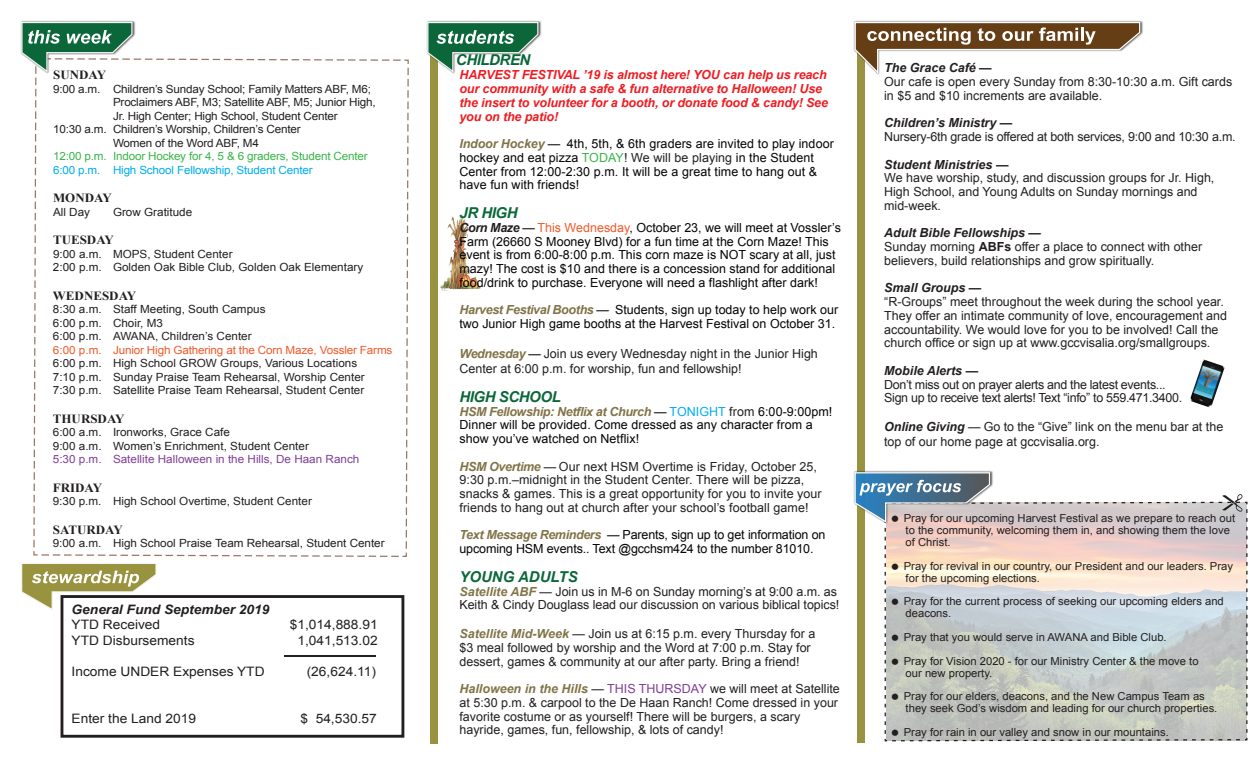
<style>
.page{position:relative;width:1260px;height:765px;background:#fff}
.page>*{position:absolute;margin:0;border:0;box-sizing:border-box;transform-origin:0 0}
.t1{font:italic 700 15px "Arial";letter-spacing:-.03em;color:#0b6739}
.t2{font:italic 700 15px "Arial";color:#0b6739}
.t3{font:13px "Arial";color:#231f20;scale:1.06 1}
.t4{font:italic 700 13px "Arial";color:#231f20;scale:1.06 1}
.t5{font:12.5px/13.8px "Arial";color:#231f20}
.t6{font:12.5px/13.8px "Arial";color:#040504}
.t7{font:italic 700 12.5px/13.8px "Arial";letter-spacing:-.01em;color:#ee1d23}
.t8{font:12.5px/13.8px "Arial";letter-spacing:-.025em;color:#231f20}
.t9{font:italic 700 12.5px "Arial";color:#231f20}
.t10{font:700 12.5px "Times New Roman";color:#231f20;scale:1.04 1}
.t11{font:11.25px/13.5px "Arial";color:#231f20;scale:1.04 1}
.t12{font:11.25px "Arial";letter-spacing:-.015em;color:#f15a29;scale:1.04 1}
.t13{font:11.25px "Arial";letter-spacing:-.015em;color:#3ab54a;scale:1.04 1}
.t14{font:11.25px "Arial";color:#7f3f98;scale:1.04 1}
.t15{font:11.25px "Arial";letter-spacing:-.015em;color:#00aeef;scale:1.04 1}
.t16{font:11px/11.9px "Arial";color:#231f20}
.s1{font-weight:700;font-style:italic;color:#817448}
.s2{color:#3ab54a}
.s3{color:#231f20}
.s4{font-weight:700;font-style:italic;color:#231f20}
.s5{color:#f15a29}
.s6{color:#040504}
.s7{color:#00aeef}
.s8{color:#7f3f98}
.s9{font-weight:700;font-style:italic}
.s10{font-weight:700}
</style>
<div class="page">
<img style="left:440px;top:215px;width:41px;height:75px">
<div style="left:430px;top:24px;width:8px;height:720px;background:#999340"></div>
<div style="left:858px;top:23px;width:7px;height:719px;background:#999340"></div>
<img style="left:426px;top:20px;width:116px;height:33px">
<svg style="left:427px;top:21px;width:112px;height:53px"></svg>
<img style="left:853px;top:20px;width:290px;height:57px">
<svg style="left:854px;top:21px;width:287px;height:54px"></svg>
<img style="left:1190px;top:359px;width:35px;height:49px">
<img style="left:853px;top:469px;width:140px;height:34px">
<div style="left:61px;top:595px;width:343px;height:143px;border:3px solid #231f20"></div>
<svg style="left:20px;top:21px;width:389px;height:591px"></svg>
<hr style="left:284px;top:656px;width:92px;height:1px;background:#231f20">
<svg style="left:854px;top:472px;width:394px;height:270px"></svg>
<p class="t10" style="left:53px;top:67px;width:52px">SUNDAY</p>
<p class="t11" style="left:53px;top:82px;width:307px">9:00 a.m. Children’s Sunday School; Family Matters ABF, M6;</p>
<p class="t11" style="left:113px;top:96px;width:254px">Proclaimers ABF, M3; Satellite ABF, M5; Junior High,</p>
<p class="t11" style="left:113px;top:109px;width:218px">Jr. High Center; High School, Student Center</p>
<p class="t11" style="left:53px;top:123px;width:240px">10:30 a.m. Children’s Worship, Children’s Center</p>
<p class="t11" style="left:113px;top:136px;width:142px">Women of the Word ABF, M4</p>
<p class="t13" style="left:53px;top:149px;width:304px">12:00 p.m. Indoor Hockey for 4, 5 &amp; 6 graders, Student Center</p>
<p class="t15" style="left:53px;top:163px;width:251px">6:00 p.m. High School Fellowship, Student Center</p>
<p class="t10" style="left:53px;top:190px;width:58px">MONDAY</p>
<p class="t11" style="left:53px;top:205px;width:37px">All Day</p>
<p class="t11" style="left:113px;top:205px;width:78px">Grow Gratitude</p>
<p class="t10" style="left:53px;top:232px;width:60px">TUESDAY</p>
<p class="t11" style="left:53px;top:247px;width:300px">9:00 a.m. MOPS, Student Center<br>2:00 p.m. Golden Oak Bible Club, Golden Oak Elementary</p>
<p class="t10" style="left:53px;top:287px;width:82px">WEDNESDAY</p>
<p class="t11" style="left:53px;top:303px;width:206px">8:30 a.m. Staff Meeting, South Campus<br>6:00 p.m. Choir, M3<br>6:00 p.m. AWANA, Children’s Center</p>
<p class="t12" style="left:53px;top:343px;width:328px">6:00 p.m. Junior High Gathering at the Corn Maze, Vossler Farms</p>
<p class="t11" style="left:53px;top:357px;width:301px">6:00 p.m. High School GROW Groups, Various Locations<br>7:10 p.m. Sunday Praise Team Rehearsal, Worship Center<br>7:30 p.m. Satellite Praise Team Rehearsal, Student Center</p>
<p class="t10" style="left:53px;top:410px;width:70px">THURSDAY</p>
<p class="t11" style="left:53px;top:426px;width:248px">6:00 a.m. Ironworks, Grace Cafe<br>9:00 a.m. Women’s Enrichment, Student Center</p>
<p class="t14" style="left:53px;top:452px;width:296px">5:30 p.m. Satellite Halloween in the Hills, De Haan Ranch</p>
<p class="t10" style="left:53px;top:479px;width:49px">FRIDAY</p>
<p class="t11" style="left:53px;top:495px;width:251px">9:30 p.m. High School Overtime, Student Center</p>
<p class="t10" style="left:53px;top:521px;width:69px">SATURDAY</p>
<p class="t11" style="left:53px;top:537px;width:321px">9:00 a.m. High School Praise Team Rehearsal, Student Center</p>
<p class="t4" style="left:72px;top:601px;width:188px">General Fund September 2019</p>
<p class="t3" style="left:72px;top:616px;width:85px">YTD Received</p>
<p class="t3" style="left:290px;top:616px;width:84px">$1,014,888.91</p>
<p class="t3" style="left:72px;top:632px;width:118px">YTD Disbursements</p>
<p class="t3" style="left:297px;top:632px;width:77px">1,041,513.02</p>
<p class="t3" style="left:72px;top:663px;width:184px">Income UNDER Expenses YTD</p>
<p class="t3" style="left:307px;top:663px;width:67px">(26,624.11)</p>
<p class="t3" style="left:72px;top:710px;width:119px">Enter the Land 2019</p>
<p class="t3" style="left:300px;top:710px;width:74px">$ 54,530.57</p>
<p class="t1" style="left:456px;top:50px;width:76px">CHILDREN</p>
<p class="t7" style="left:459px;top:68px;width:370px">HARVEST FESTIVAL ’19 is almost here! YOU can help us reach our community with a safe &amp; fun alternative to Halloween! Use the insert to volunteer for a booth, or donate food &amp; candy! See you on the patio!</p>
<p class="t6" style="left:459px;top:137px;width:376px"><span class="s1">Indoor Hockey</span> — 4th, 5th, &amp; 6th graders are invited to play indoor hockey and eat pizza <span class="s2">TODAY</span><span class="s3">! We will be playing</span> in the Student Center from 12:00-2:30 p.m. It will be a great time to hang out &amp; have fun with friends!</p>
<p class="t1" style="left:459px;top:203px;width:60px">JR HIGH</p>
<p class="t6" style="left:459px;top:221px;width:383px"><span class="s4">Corn Maze</span> — <span class="s5">This Wednesday</span>, October 23, we will meet at Vossler’s Farm (26660 S Mooney Blvd) for a fun time at the Corn Maze! This event is from 6:00-8:00 p.m. This corn maze is NOT scary at all, just mazy! The cost is $10 and there is a concession stand for additional food/drink to purchase. Everyone will need a flashlight after dark!</p>
<p class="t6" style="left:459px;top:303px;width:380px"><span class="s1">Harvest Festival Booths</span> — Students, sign up today to help work our two Junior High game booths at the Harvest Festival on October 31.</p>
<p class="t5" style="left:459px;top:346px;width:360px;line-height:15px"><span class="s1">Wednesday</span> <span class="s6">—</span> Join us every Wednesday night in the Junior High<br>Center at 6:00 p.m. for worship, fun and fellowship!</p>
<p class="t1" style="left:459px;top:387px;width:103px">HIGH SCHOOL</p>
<p class="t6" style="left:459px;top:404px;width:374px"><span class="s1">HSM Fellowship: Netflix at Church</span> — <span class="s7">TONIGHT</span> <span class="s3">from</span> 6:00-9:00pm!<br>Dinner will be provided. Come dressed as any character from a show you’ve watched on Netflix!</p>
<p class="t5" style="left:459px;top:459px;width:364px"><span class="s1">HSM Overtime</span> — Our next HSM Overtime is Friday, October 25, 9:30 p.m.–midnight in the Student Center. There will be pizza, snacks &amp; games. This is a great opportunity for you to invite your friends to hang out at church after your school’s football game!</p>
<p class="t6" style="left:459px;top:528px;width:368px"><span class="s1">Text Message Reminders</span> — Parents, sign up to get information on upcoming HSM events.. Text @gcchsm424 to the number 81010.</p>
<p class="t2" style="left:459px;top:567px;width:120px">YOUNG ADULTS</p>
<p class="t5" style="left:459px;top:584px;width:381px"><span class="s1">Satellite ABF</span> — Join us in M-6 on Sunday morning’s at 9:00 a.m. as<br>Keith &amp; Cindy Douglass lead our discussion on various biblical topics!</p>
<p class="t5" style="left:459px;top:627px;width:357px"><span class="s1">Satellite Mid-Week</span> — Join us at 6:15 p.m. every Thursday for a $3 meal followed by worship and the Word at 7:00 p.m. Stay for dessert, games &amp; community at our after party. Bring a friend!</p>
<p class="t5" style="left:459px;top:682px;width:382px"><span class="s1">Halloween in the Hills</span> — <span class="s8">THIS THURSDAY</span> we will meet at Satellite at 5:30 p.m. &amp; carpool to the De Haan Ranch! Come dressed in your favorite costume or as yourself! There will be burgers, a scary hayride, games, fun, fellowship, &amp; lots of candy!</p>
<p class="t9" style="left:884px;top:60px;width:109px">The Grace Café —</p>
<p class="t5" style="left:884px;top:75px;width:350px">Our cafe is open every Sunday from 8:30-10:30 a.m. Gift cards in $5 and $10 increments are available.</p>
<p class="t9" style="left:884px;top:115px;width:130px">Children’s Ministry —</p>
<p class="t5" style="left:884px;top:130px;width:353px">Nursery-6th grade is offered at both services, 9:00 and 10:30 a.m.</p>
<p class="t9" style="left:884px;top:156px;width:126px">Student Ministries —</p>
<p class="t5" style="left:884px;top:171px;width:332px">We have worship, study, and discussion groups for Jr. High,<br>High School, and Young Adults on Sunday mornings and mid-week.</p>
<p class="t5" style="left:884px;top:226px;width:319px"><span class="s9">Adult Bible Fellowships —<br></span>Sunday morning <span class="s10">ABFs</span> offer a place to connect with other believers, build relationships and grow spiritually.</p>
<p class="t9" style="left:884px;top:280px;width:99px">Small Groups —</p>
<p class="t5" style="left:884px;top:295px;width:344px">“R-Groups” meet throughout the week during the school year.<br>They offer an intimate community of love, encouragement and accountability. We would love for you to be involved! Call the church office or sign up at www.gccvisalia.org/smallgroups.</p>
<p class="t9" style="left:884px;top:362px;width:96px">Mobile Alerts —</p>
<p class="t8" style="left:884px;top:377px;width:300px">Don’t miss out on prayer alerts and the latest events...<br>Sign up to receive text alerts! Text “info” to 559.471.3400.</p>
<p class="t5" style="left:884px;top:419px;width:341px;line-height:15px"><span class="s9">Online Giving</span> — Go to the “Give” link on the menu bar at the top of our home page at gccvisalia.org.</p>
<p class="t16" style="left:904px;top:513px;width:333px">Pray for our upcoming Harvest Festival as we prepare to reach out to the community, welcoming them in, and showing them the love of Christ.</p>
<p class="t16" style="left:904px;top:560px;width:331px">Pray for revival in our country, our President and our leaders. Pray for the upcoming elections.</p>
<p class="t16" style="left:904px;top:596px;width:322px">Pray for the current process of seeking our upcoming elders and deacons.</p>
<p class="t16" style="left:904px;top:625px;width:296px;line-height:23.8px">Pray that you would serve in AWANA and Bible Club.<br>Pray for Vision 2020 - for our Ministry Center &amp; the move to</p>
<p class="t16" style="left:904px;top:661px;width:303px;line-height:23.8px">our new property.<br>Pray for our elders, deacons, and the New Campus Team as</p>
<p class="t16" style="left:904px;top:697px;width:315px;line-height:23.8px">they seek God’s wisdom and leading for our church properties.<br>Pray for rain in our valley and snow in our mountains.</p>
</div>
